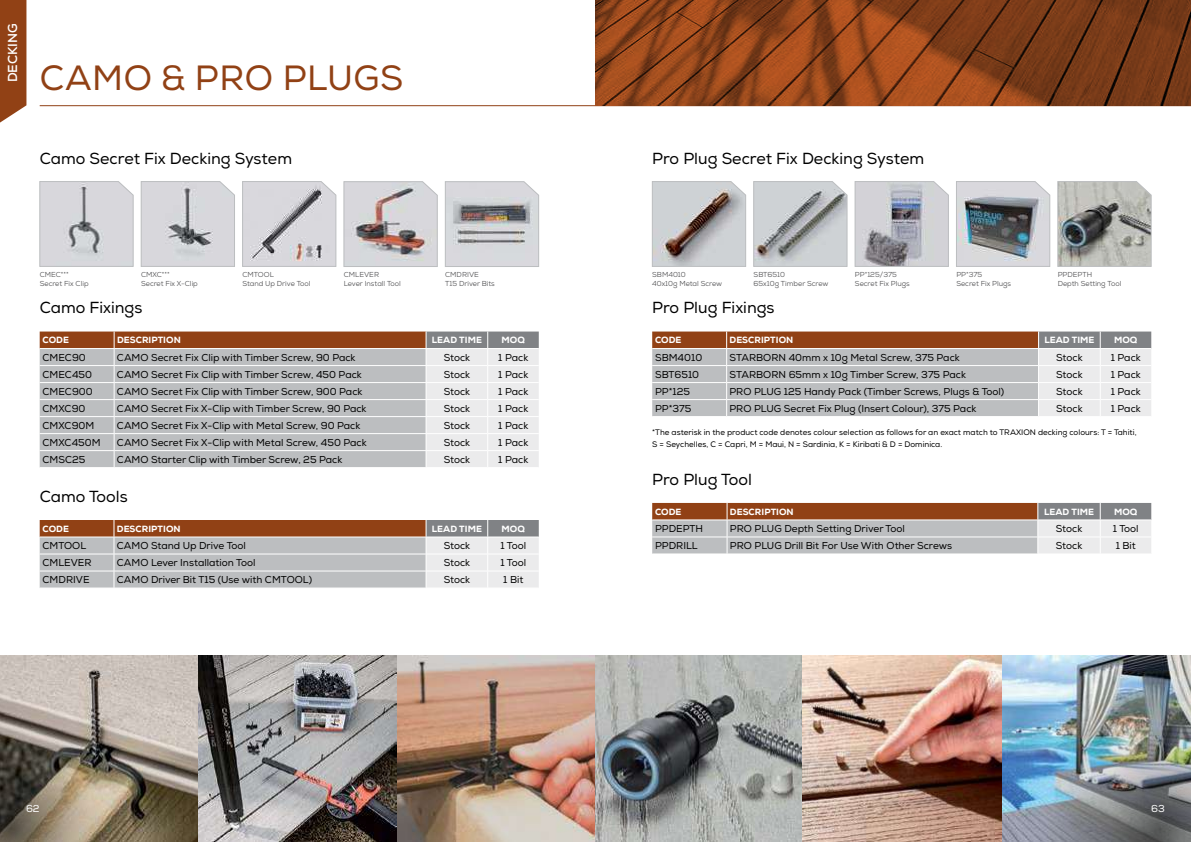
<style>
.page{position:relative;width:1191px;height:842px;background:#fff}
.page>*{position:absolute;margin:0;border:0;box-sizing:border-box;transform-origin:0 0}
.t1{font:35px "Nexa";letter-spacing:.015em;color:#914115}
.t2{font:16px "Nexa";color:#000}
.t3{font:700 13px "Nexa";letter-spacing:-.01em;color:#fff}
.t4{font:10px "Nexa";color:#000}
.t5{font:10px "Nexa";color:#fff}
.t6{font:800 9px "Nexa";letter-spacing:.005em;color:#fff}
.t7{font:8px/11.6px "Nexa";color:#000}
.t8{font:7.2px/8.5px "Nexa";color:#4d4d4f}
</style>
<div class="page">
<hr style="left:40px;top:105px;width:1151px;height:1px;background:#914115">
<img style="left:595px;top:0;width:596px;height:106px">
<svg style="left:0;top:0;width:26px;height:123px;background:#984e25"></svg>
<img style="left:0;top:656px;width:1191px;height:186px">
<svg style="left:40px;top:332px;width:499px;height:135px;background:#c3bdba"></svg>
<svg style="left:40px;top:520px;width:499px;height:68px;background:#bbaea7"></svg>
<svg style="left:652px;top:332px;width:499px;height:84px;background:#beb4af"></svg>
<svg style="left:652px;top:503px;width:499px;height:51px;background:#b7a49a"></svg>
<svg style="left:652px;top:181px;width:94px;height:86px;background:#b8b6b7"></svg>
<svg style="left:753px;top:181px;width:94px;height:86px;background:#b9bcbe"></svg>
<svg style="left:855px;top:181px;width:93px;height:86px;background:#b7b8be"></svg>
<img style="left:956px;top:181px;width:94px;height:86px">
<svg style="left:1057px;top:181px;width:94px;height:86px;background:#a1a39f"></svg>
<svg style="left:141px;top:181px;width:94px;height:86px;background:#ceced2"></svg>
<svg style="left:242px;top:181px;width:94px;height:86px;background:#cccacf"></svg>
<svg style="left:40px;top:181px;width:93px;height:86px;background:#d1d1d5"></svg>
<img style="left:344px;top:181px;width:93px;height:86px">
<svg style="left:445px;top:181px;width:94px;height:86px;background:#c2c2c5"></svg>
<img style="left:1039px;top:711px;width:152px;height:131px">
<svg style="left:0;top:734px;width:106px;height:108px;background:#786f5f"></svg>
<h3 class="t3" style="left:4px;top:82px;width:60px;rotate:-90deg">DECKING</h3>
<h1 class="t1" style="left:40px;top:57px;width:365px">CAMO &amp; PRO PLUGS</h1>
<h2 class="t2" style="left:40px;top:149px;width:254px">Camo Secret Fix Decking System</h2>
<p class="t8" style="left:40px;top:270px;width:50px">CMEC***<br>Secret Fix Clip</p>
<p class="t8" style="left:141px;top:270px;width:58px">CMXC***<br>Secret Fix X-Clip</p>
<p class="t8" style="left:242px;top:270px;width:70px">CMTOOL<br>Stand Up Drive Tool</p>
<p class="t8" style="left:344px;top:271px;width:59px">CMLEVER<br>Lever Install Tool</p>
<p class="t8" style="left:445px;top:271px;width:51px">CMDRIVE<br>T15 Driver Bits</p>
<h2 class="t2" style="left:40px;top:298px;width:104px">Camo Fixings</h2>
<p class="t6" style="left:43px;top:334px;width:28px">CODE</p>
<p class="t6" style="left:117px;top:334px;width:65px">DESCRIPTION</p>
<p class="t6" style="left:432px;top:334px;width:52px">LEAD TIME</p>
<p class="t6" style="left:501px;top:334px;width:25px">MOQ</p>
<p class="t4" style="left:43px;top:351px;width:45px">CMEC90</p>
<p class="t4" style="left:117px;top:351px;width:240px">CAMO Secret Fix Clip with Timber Screw, 90 Pack</p>
<p class="t4" style="left:444px;top:351px;width:28px">Stock</p>
<p class="t4" style="left:498px;top:351px;width:31px">1 Pack</p>
<p class="t4" style="left:43px;top:368px;width:51px">CMEC450</p>
<p class="t4" style="left:117px;top:368px;width:246px">CAMO Secret Fix Clip with Timber Screw, 450 Pack</p>
<p class="t4" style="left:444px;top:368px;width:28px">Stock</p>
<p class="t4" style="left:498px;top:368px;width:31px">1 Pack</p>
<p class="t4" style="left:43px;top:385px;width:52px">CMEC900</p>
<p class="t4" style="left:117px;top:385px;width:247px">CAMO Secret Fix Clip with Timber Screw, 900 Pack</p>
<p class="t4" style="left:444px;top:385px;width:28px">Stock</p>
<p class="t4" style="left:498px;top:385px;width:31px">1 Pack</p>
<p class="t4" style="left:43px;top:402px;width:44px">CMXC90</p>
<p class="t4" style="left:117px;top:402px;width:251px">CAMO Secret Fix X-Clip with Timber Screw, 90 Pack</p>
<p class="t4" style="left:444px;top:402px;width:28px">Stock</p>
<p class="t4" style="left:498px;top:402px;width:31px">1 Pack</p>
<p class="t4" style="left:43px;top:419px;width:53px">CMXC90M</p>
<p class="t4" style="left:117px;top:419px;width:245px">CAMO Secret Fix X-Clip with Metal Screw, 90 Pack</p>
<p class="t4" style="left:444px;top:419px;width:28px">Stock</p>
<p class="t4" style="left:498px;top:419px;width:31px">1 Pack</p>
<p class="t4" style="left:43px;top:436px;width:60px">CMXC450M</p>
<p class="t4" style="left:117px;top:436px;width:251px">CAMO Secret Fix X-Clip with Metal Screw, 450 Pack</p>
<p class="t4" style="left:444px;top:436px;width:28px">Stock</p>
<p class="t4" style="left:498px;top:436px;width:31px">1 Pack</p>
<p class="t4" style="left:43px;top:453px;width:45px">CMSC25</p>
<p class="t4" style="left:117px;top:453px;width:227px">CAMO Starter Clip with Timber Screw, 25 Pack</p>
<p class="t4" style="left:444px;top:453px;width:28px">Stock</p>
<p class="t4" style="left:498px;top:453px;width:31px">1 Pack</p>
<h2 class="t2" style="left:40px;top:487px;width:90px">Camo Tools</h2>
<p class="t6" style="left:43px;top:523px;width:28px">CODE</p>
<p class="t6" style="left:117px;top:523px;width:65px">DESCRIPTION</p>
<p class="t6" style="left:432px;top:523px;width:52px">LEAD TIME</p>
<p class="t6" style="left:501px;top:523px;width:25px">MOQ</p>
<p class="t4" style="left:43px;top:540px;width:45px">CMTOOL</p>
<p class="t4" style="left:117px;top:540px;width:131px">CAMO Stand Up Drive Tool</p>
<p class="t4" style="left:444px;top:540px;width:28px">Stock</p>
<p class="t4" style="left:500px;top:540px;width:27px">1 Tool</p>
<p class="t4" style="left:43px;top:557px;width:51px">CMLEVER</p>
<p class="t4" style="left:117px;top:557px;width:140px">CAMO Lever Installation Tool</p>
<p class="t4" style="left:444px;top:557px;width:28px">Stock</p>
<p class="t4" style="left:500px;top:557px;width:27px">1 Tool</p>
<p class="t4" style="left:43px;top:574px;width:48px">CMDRIVE</p>
<p class="t4" style="left:117px;top:574px;width:197px">CAMO Driver Bit T15 (Use with CMTOOL)</p>
<p class="t4" style="left:444px;top:574px;width:28px">Stock</p>
<p class="t4" style="left:503px;top:574px;width:22px">1 Bit</p>
<p class="t5" style="left:26px;top:803px;width:15px">62</p>
<h2 class="t2" style="left:652px;top:149px;width:273px">Pro Plug Secret Fix Decking System</h2>
<p class="t8" style="left:652px;top:271px;width:72px">SBM4010<br>40x10g Metal Screw</p>
<p class="t8" style="left:753px;top:271px;width:76px">SBT6510<br>65x10g Timber Screw</p>
<p class="t8" style="left:855px;top:271px;width:56px">PP*125/375<br>Secret Fix Plugs</p>
<p class="t8" style="left:956px;top:271px;width:56px">PP*375<br>Secret Fix Plugs</p>
<p class="t8" style="left:1057px;top:271px;width:65px">PPDEPTH<br>Depth Setting Tool</p>
<h2 class="t2" style="left:652px;top:298px;width:124px">Pro Plug Fixings</h2>
<p class="t6" style="left:655px;top:334px;width:28px">CODE</p>
<p class="t6" style="left:729px;top:334px;width:65px">DESCRIPTION</p>
<p class="t6" style="left:1044px;top:334px;width:52px">LEAD TIME</p>
<p class="t6" style="left:1114px;top:334px;width:25px">MOQ</p>
<p class="t4" style="left:655px;top:351px;width:49px">SBM4010</p>
<p class="t4" style="left:729px;top:351px;width:232px">STARBORN 40mm x 10g Metal Screw, 375 Pack</p>
<p class="t4" style="left:1056px;top:351px;width:28px">Stock</p>
<p class="t4" style="left:1110px;top:351px;width:31px">1 Pack</p>
<p class="t4" style="left:655px;top:368px;width:46px">SBT6510</p>
<p class="t4" style="left:729px;top:368px;width:238px">STARBORN 65mm x 10g Timber Screw, 375 Pack</p>
<p class="t4" style="left:1056px;top:368px;width:28px">Stock</p>
<p class="t4" style="left:1110px;top:368px;width:31px">1 Pack</p>
<p class="t4" style="left:655px;top:385px;width:36px">PP*125</p>
<p class="t4" style="left:729px;top:385px;width:276px">PRO PLUG 125 Handy Pack (Timber Screws, Plugs &amp; Tool)</p>
<p class="t4" style="left:1056px;top:385px;width:28px">Stock</p>
<p class="t4" style="left:1110px;top:385px;width:31px">1 Pack</p>
<p class="t4" style="left:655px;top:402px;width:38px">PP*375</p>
<p class="t4" style="left:729px;top:402px;width:248px">PRO PLUG Secret Fix Plug (Insert Colour), 375 Pack</p>
<p class="t4" style="left:1056px;top:402px;width:28px">Stock</p>
<p class="t4" style="left:1110px;top:402px;width:31px">1 Pack</p>
<p class="t7" style="left:652px;top:427px;width:486px">*The asterisk in the product code denotes colour selection as follows for an exact match to TRAXION decking colours: T = Tahiti,<br>S = Seychelles, C = Capri, M = Maui, N = Sardinia, K = Kiribati &amp; D = Dominica.</p>
<h2 class="t2" style="left:652px;top:470px;width:101px">Pro Plug Tool</h2>
<p class="t6" style="left:655px;top:506px;width:28px">CODE</p>
<p class="t6" style="left:730px;top:506px;width:65px">DESCRIPTION</p>
<p class="t6" style="left:1044px;top:506px;width:52px">LEAD TIME</p>
<p class="t6" style="left:1114px;top:506px;width:25px">MOQ</p>
<p class="t4" style="left:655px;top:522px;width:50px">PPDEPTH</p>
<p class="t4" style="left:730px;top:522px;width:176px">PRO PLUG Depth Setting Driver Tool</p>
<p class="t4" style="left:1055px;top:522px;width:28px">Stock</p>
<p class="t4" style="left:1113px;top:522px;width:27px">1 Tool</p>
<p class="t4" style="left:655px;top:539px;width:44px">PPDRILL</p>
<p class="t4" style="left:730px;top:539px;width:224px">PRO PLUG Drill Bit For Use With Other Screws</p>
<p class="t4" style="left:1055px;top:539px;width:28px">Stock</p>
<p class="t4" style="left:1115px;top:539px;width:22px">1 Bit</p>
<p class="t5" style="left:1151px;top:803px;width:15px">63</p>
</div>
